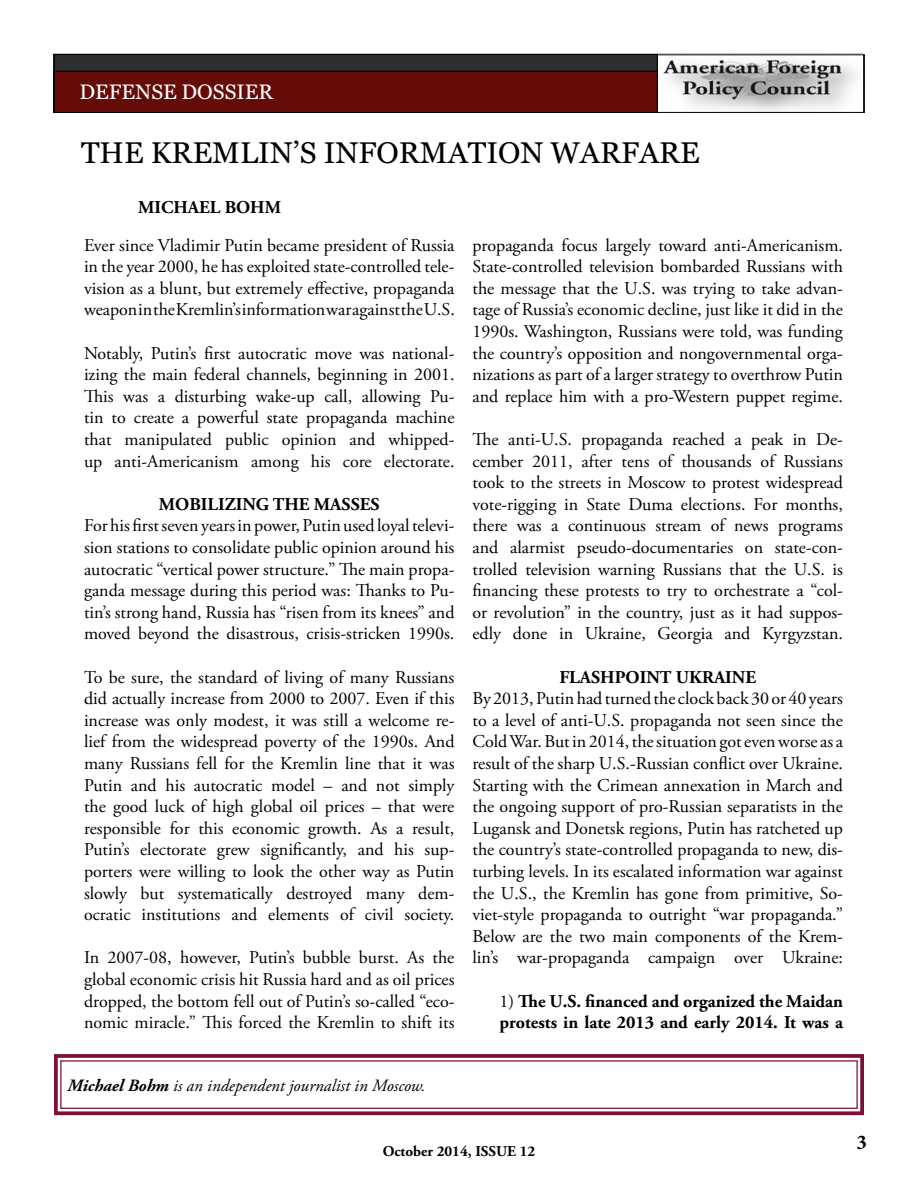
<style>
.page{position:relative;width:918px;height:1188px;background:#fff}
.page>*{position:absolute;margin:0;border:0;box-sizing:border-box;transform-origin:0 0}
.t1{font:30px "Georgia";color:#000}
.t2{font:21px "Georgia";color:#fff}
.t3{font:700 21px "Minion Pro";color:#000}
.t4{font:18px/21.6px "Adobe Garamond Pro";color:#000;text-align:justify}
.t5{font:700 18px/21.6px "Adobe Garamond Pro";color:#000}
.t6{font:italic 17.25px "Adobe Garamond Pro";color:#000}
.t7{font:700 15px "Adobe Garamond Pro";color:#000}
.s1{font-weight:400}
.s2{font-weight:700}
</style>
<div class="page">
<div style="left:54px;top:54px;width:809px;height:19px;background:#2e2e2f"></div>
<div style="left:54px;top:54px;width:809px;height:19px;border:1px solid #000"></div>
<div style="left:54px;top:71px;width:807px;height:41px;background:#650c08"></div>
<div style="left:54px;top:71px;width:808px;height:42px;border:1px solid #000"></div>
<img style="left:659px;top:56px;width:203px;height:55px">
<div style="left:657px;top:54px;width:207px;height:59px;border:1px solid #000"></div>
<svg style="left:54px;top:1054px;width:810px;height:62px"></svg>
<div style="left:60px;top:1060px;width:798px;height:49px;border:1px solid #7d1031"></div>
<p class="t2" style="left:79px;top:79px;width:195px">DEFENSE DOSSIER</p>
<h1 class="t1" style="left:81px;top:135px;width:620px">THE KREMLIN’S INFORMATION WARFARE</h1>
<p class="t5" style="left:138px;top:196px;width:145px">MICHAEL BOHM</p>
<p class="t4" style="left:84px;top:235px;width:372px">Ever since Vladimir Putin became president of Russia in the year 2000, he has exploited state-controlled tele&shy;vision as a blunt, but extremely effective, propaganda weapon in the Kremlin’s information war against the U.S.</p>
<p class="t4" style="left:84px;top:343px;width:372px">Notably, Putin’s first autocratic move was national&shy;izing the main federal channels, beginning in 2001.<br>This was a disturbing wake-up call, allowing Pu&shy;tin to create a powerful state propaganda machine that manipulated public opinion and whipped&shy;up anti-Americanism among his core electorate.</p>
<p class="t5" style="left:159px;top:494px;width:222px">MOBILIZING THE MASSES</p>
<p class="t4" style="left:84px;top:516px;width:372px">For his first seven years in power, Putin used loyal televi&shy;sion stations to consolidate public opinion around his autocratic “vertical power structure.” The main propa&shy;ganda message during this period was: Thanks to Pu&shy;tin’s strong hand, Russia has “risen from its knees” and moved beyond the disastrous, crisis-stricken 1990s.</p>
<p class="t4" style="left:84px;top:667px;width:372px">To be sure, the standard of living of many Russians did actually increase from 2000 to 2007. Even if this increase was only modest, it was still a welcome re&shy;lief from the widespread poverty of the 1990s. And many Russians fell for the Kremlin line that it was Putin and his autocratic model – and not simply the good luck of high global oil prices – that were responsible for this economic growth. As a result, Putin’s electorate grew significantly, and his sup&shy;porters were willing to look the other way as Putin slowly but systematically destroyed many dem&shy;ocratic institutions and elements of civil society.</p>
<p class="t4" style="left:84px;top:948px;width:372px">In 2007-08, however, Putin’s bubble burst. As the global economic crisis hit Russia hard and as oil prices dropped, the bottom fell out of Putin’s so-called “eco&shy;nomic miracle.” This forced the Kremlin to shift its</p>
<p class="t4" style="left:472px;top:235px;width:372px">propaganda focus largely toward anti-Americanism.<br>State-controlled television bombarded Russians with the message that the U.S. was trying to take advan&shy;tage of Russia’s economic decline, just like it did in the 1990s. Washington, Russians were told, was funding the country’s opposition and nongovernmental orga&shy;nizations as part of a larger strategy to overthrow Putin and replace him with a pro-Western puppet regime.</p>
<p class="t4" style="left:472px;top:429px;width:372px">The anti-U.S. propaganda reached a peak in De&shy;cember 2011, after tens of thousands of Russians took to the streets in Moscow to protest widespread vote-rigging in State Duma elections. For months, there was a continuous stream of news programs and alarmist pseudo-documentaries on state-con&shy;trolled television warning Russians that the U.S. is financing these protests to try to orchestrate a “col&shy;or revolution” in the country, just as it had suppos&shy;edly done in Ukraine, Georgia and Kyrgyzstan.</p>
<p class="t5" style="left:559px;top:666px;width:198px">FLASHPOINT UKRAINE</p>
<p class="t4" style="left:472px;top:688px;width:372px">By 2013, Putin had turned the clock back 30 or 40 years to a level of anti-U.S. propaganda not seen since the Cold War. But in 2014, the situation got even worse as a result of the sharp U.S.-Russian conflict over Ukraine.<br>Starting with the Crimean annexation in March and the ongoing support of pro-Russian separatists in the Lugansk and Donetsk regions, Putin has ratcheted up the country’s state-controlled propaganda to new, dis&shy;turbing levels. In its escalated information war against the U.S., the Kremlin has gone from primitive, So&shy;viet-style propaganda to outright “war propaganda.” Below are the two main components of the Krem&shy;lin’s war-propaganda campaign over Ukraine:</p>
<p class="t5" style="left:499px;top:990px;width:345px"><span class="s1">1)</span> The U.S. financed and organized the Maidan protests in late 2013 and early 2014. It was a</p>
<p class="t6" style="left:68px;top:1075px;width:360px"><span class="s2">Michael Bohm</span> is an independent journalist in Moscow.</p>
<p class="t7" style="left:383px;top:1142px;width:154px">October 2014, ISSUE 12</p>
<p class="t3" style="left:856px;top:1128px;width:12px">3</p>
</div>
